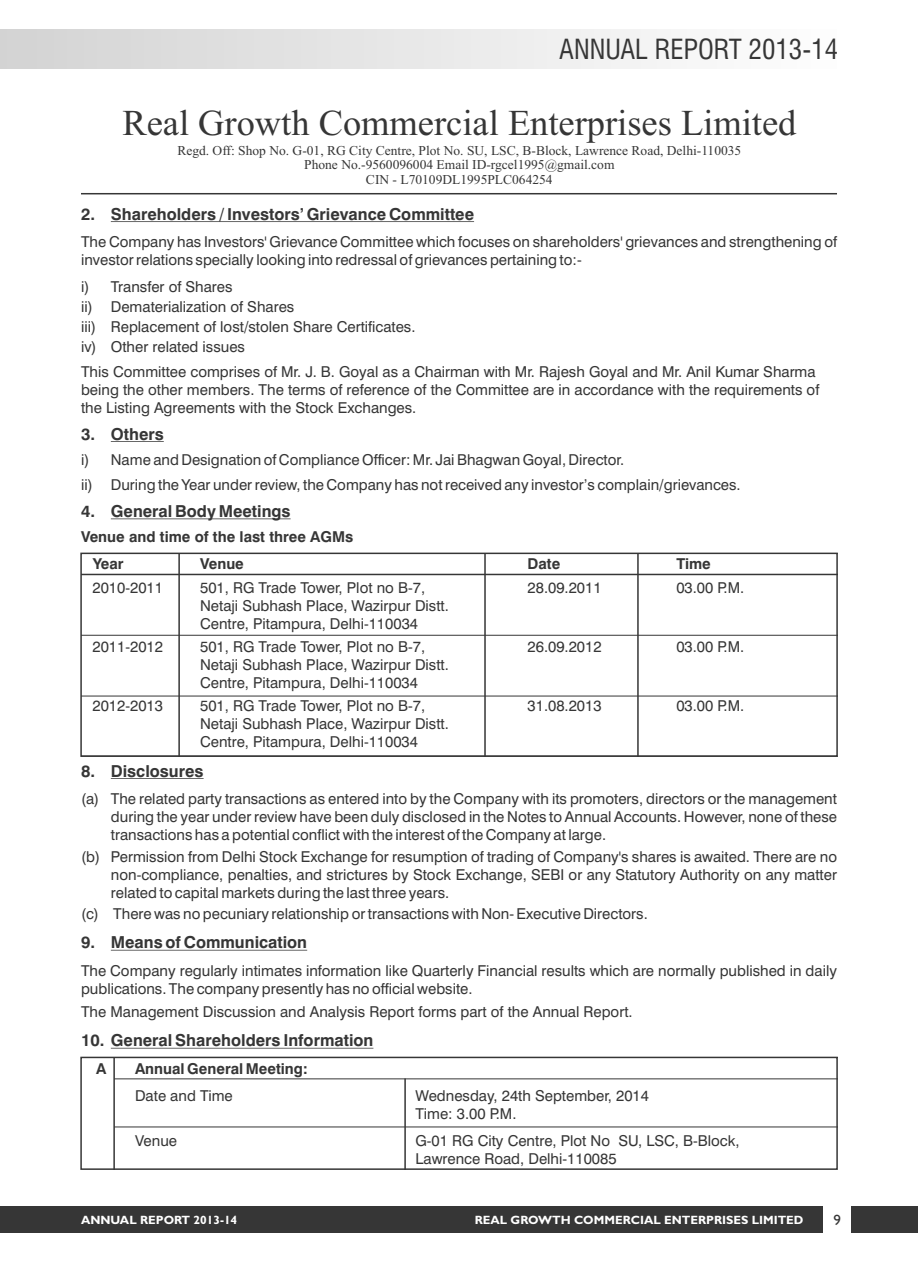
<style>
.page{position:relative;width:918px;height:1269px;background:#fff}
.page>*{position:absolute;margin:0;border:0;box-sizing:border-box;transform-origin:0 0}
.t1{font:36.45px "Times New Roman";color:#363636}
.t2{font:condensed 27px "Swiss 721 BT";color:#363636}
.t3{font:700 16.5px "Swiss 721 BT";color:#363636}
.t4{font:15px/18px "Swiss 721 BT";color:#363636}
.t5{font:700 15px/27px "Swiss 721 BT";color:#363636}
.t6{font:15px "Gill Sans";color:#363636}
.t7{font:13.5px/15px "Times New Roman";color:#363636;text-align:center}
.t8{font:700 12px "Gill Sans";color:#fff}
</style>
<div class="page">
<div style="left:0;top:29px;width:837px;height:39px;background:linear-gradient(to right,#d3d3d3,#fefefe)"></div>
<div style="left:0;top:1207px;width:918px;height:26px;background:#363636"></div>
<div style="left:823px;top:1206px;width:28px;height:28px;background:#fff"></div>
<hr style="left:113px;top:1057px;width:2px;height:112px;background:#363636">
<hr style="left:404px;top:1079px;width:2px;height:90px;background:#363636">
<hr style="left:114px;top:1078px;width:723px;height:1px;background:#363636">
<hr style="left:114px;top:1127px;width:723px;height:1px;background:#363636">
<div style="left:80px;top:1057px;width:758px;height:113px;border:1px solid #363636"></div>
<hr style="left:81px;top:574px;width:756px;height:1px;background:#363636">
<hr style="left:81px;top:635px;width:756px;height:1px;background:#363636">
<hr style="left:81px;top:696px;width:756px;height:1px;background:#363636">
<hr style="left:178px;top:553px;width:2px;height:203px;background:#363636">
<hr style="left:484px;top:553px;width:2px;height:203px;background:#363636">
<hr style="left:637px;top:553px;width:2px;height:203px;background:#363636">
<div style="left:80px;top:553px;width:758px;height:204px;border:1px solid #363636"></div>
<hr style="left:111px;top:221px;width:363px;height:1px;background:#363636">
<hr style="left:111px;top:441px;width:53px;height:1px;background:#363636">
<hr style="left:111px;top:519px;width:180px;height:1px;background:#363636">
<hr style="left:111px;top:778px;width:93px;height:1px;background:#363636">
<hr style="left:111px;top:950px;width:196px;height:1px;background:#363636">
<hr style="left:111px;top:1048px;width:262px;height:1px;background:#363636">
<hr style="left:81px;top:193px;width:756px;height:1px;background:#363636">
<h2 class="t2" style="left:559px;top:38px;width:281px">ANNUAL REPORT 2013-14</h2>
<h1 class="t1" style="left:122px;top:109px;width:676px">Real Growth Commercial Enterprises Limited</h1>
<p class="t7" style="left:177px;top:144px;width:565px">Regd. Off: Shop No. G-01, RG City Centre, Plot No. SU, LSC, B-Block, Lawrence Road, Delhi-110035<br>Phone No.-9560096004 Email ID-rgcel1995@gmail.com<br>CIN - L70109DL1995PLC064254</p>
<p class="t3" style="left:81px;top:207px;width:394px">2. Shareholders / Investors’ Grievance Committee</p>
<p class="t4" style="left:81px;top:234px;width:757px">The Company has Investors' Grievance Committee which focuses on shareholders' grievances and strengthening of investor relations specially looking into redressal of grievances pertaining to:-</p>
<p class="t4" style="left:81px;top:278px;width:336px;line-height:19.8px">i) Transfer of Shares<br>ii) Dematerialization of Shares<br>iii) Replacement of lost/stolen Share Certificates. iv) Other related issues</p>
<p class="t4" style="left:81px;top:364px;width:740px">This Committee comprises of Mr. J. B. Goyal as a Chairman with Mr. Rajesh Goyal and Mr. Anil Kumar Sharma being the other members. The terms of reference of the Committee are in accordance with the requirements of the Listing Agreements with the Stock Exchanges.</p>
<p class="t3" style="left:81px;top:427px;width:84px">3. Others</p>
<p class="t4" style="left:81px;top:449px;width:661px;line-height:25px">i) Name and Designation of Compliance Officer: Mr. Jai Bhagwan Goyal, Director.<br>ii) During the Year under review, the Company has not received any investor’s complain/grievances.</p>
<p class="t3" style="left:81px;top:504px;width:211px">4. General Body Meetings</p>
<p class="t5" style="left:93px;top:525px;width:262px;text-indent:-12px">Venue and time of the last three AGMs<br>Year</p>
<p class="t5" style="left:200px;top:552px;width:45px">Venue</p>
<p class="t5" style="left:528px;top:552px;width:34px">Date</p>
<p class="t5" style="left:676px;top:552px;width:36px">Time</p>
<p class="t4" style="left:92px;top:580px;width:72px">2010-2011</p>
<p class="t4" style="left:200px;top:580px;width:227px">501, RG Trade Tower, Plot no B-7,</p>
<p class="t4" style="left:528px;top:580px;width:76px">28.09.2011</p>
<p class="t4" style="left:676px;top:580px;width:69px">03.00 P.M.</p>
<p class="t4" style="left:200px;top:598px;width:250px">Netaji Subhash Place, Wazirpur Distt.<br>Centre, Pitampura, Delhi-110034</p>
<p class="t4" style="left:92px;top:639px;width:72px">2011-2012</p>
<p class="t4" style="left:200px;top:639px;width:227px">501, RG Trade Tower, Plot no B-7,</p>
<p class="t4" style="left:528px;top:639px;width:76px">26.09.2012</p>
<p class="t4" style="left:676px;top:639px;width:69px">03.00 P.M.</p>
<p class="t4" style="left:200px;top:657px;width:250px">Netaji Subhash Place, Wazirpur Distt.<br>Centre, Pitampura, Delhi-110034</p>
<p class="t4" style="left:92px;top:699px;width:72px">2012-2013</p>
<p class="t4" style="left:200px;top:699px;width:227px">501, RG Trade Tower, Plot no B-7,</p>
<p class="t4" style="left:528px;top:699px;width:76px">31.08.2013</p>
<p class="t4" style="left:676px;top:699px;width:69px">03.00 P.M.</p>
<p class="t4" style="left:200px;top:717px;width:250px">Netaji Subhash Place, Wazirpur Distt.<br>Centre, Pitampura, Delhi-110034</p>
<p class="t3" style="left:81px;top:764px;width:124px">8. Disclosures</p>
<p class="t4" style="left:111px;top:791px;width:728px;text-align:justify;text-indent:-30px">(a) The related party transactions as entered into by the Company with its promoters, directors or the management during the year under review have been duly disclosed in the Notes to Annual Accounts. However, none of these transactions has a potential conflict with the interest of the Company at large.</p>
<p class="t4" style="left:111px;top:849px;width:728px;text-align:justify;text-indent:-30px">(b) Permission from Delhi Stock Exchange for resumption of trading of Company's shares is awaited. There are no non-compliance, penalties, and strictures by Stock Exchange, SEBI or any Statutory Authority on any matter related to capital markets during the last three years.</p>
<p class="t4" style="left:81px;top:906px;width:568px">(c) There was no pecuniary relationship or transactions with Non- Executive Directors.</p>
<p class="t3" style="left:81px;top:936px;width:228px">9. Means of Communication</p>
<p class="t4" style="left:81px;top:963px;width:757px">The Company regularly intimates information like Quarterly Financial results which are normally published in daily publications. The company presently has no official website.</p>
<p class="t4" style="left:81px;top:1004px;width:553px">The Management Discussion and Analysis Report forms part of the Annual Report.</p>
<p class="t3" style="left:81px;top:1034px;width:294px">10. General Shareholders Information</p>
<p class="t5" style="left:96px;top:1056px;width:12px">A</p>
<p class="t5" style="left:135px;top:1056px;width:174px">Annual General Meeting:</p>
<p class="t4" style="left:135px;top:1088px;width:99px">Date and Time</p>
<p class="t4" style="left:416px;top:1088px;width:235px">Wednesday, 24th September, 2014<br>Time: 3.00 P.M.</p>
<p class="t4" style="left:135px;top:1133px;width:44px">Venue</p>
<p class="t4" style="left:416px;top:1133px;width:326px">G-01 RG City Centre, Plot No SU, LSC, B-Block,<br>Lawrence Road, Delhi-110085</p>
<p class="t8" style="left:81px;top:1216px;width:158px">ANNUAL REPORT 2013-14</p>
<p class="t8" style="left:475px;top:1216px;width:330px">REAL GROWTH COMMERCIAL ENTERPRISES LIMITED</p>
<p class="t6" style="left:834px;top:1215px;width:9px">9</p>
</div>
